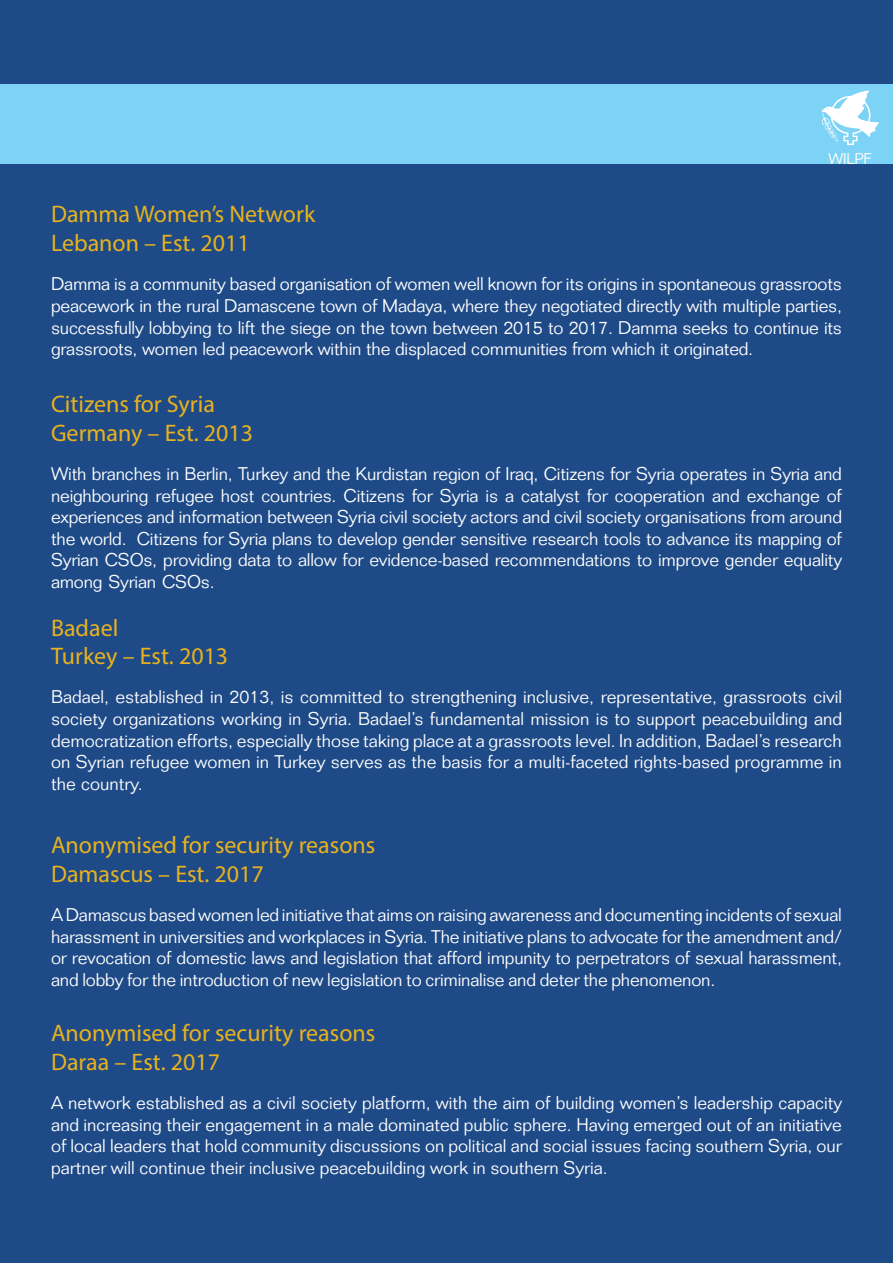
<style>
.page{position:relative;width:893px;height:1263px;background:#1e4a87}
.page>*{position:absolute;margin:0;border:0;box-sizing:border-box;transform-origin:0 0}
.t1{font:24px "Myriad Pro";color:#e8b21e}
.t2{font:300 18px/21.6px "Folio Std";letter-spacing:-.01em;color:#fff;text-align:justify}
.t3{font:300 15.3px "Folio Std";letter-spacing:-.015em;color:#fff}
</style>
<div class="page">
<div style="left:0;top:85px;width:893px;height:79px;background:#7cd3f6"></div>
<svg style="left:821px;top:90px;width:58px;height:55px"></svg>
<p class="t1" style="left:51px;top:199px;width:266px">Damma Women’s Network</p>
<p class="t1" style="left:51px;top:228px;width:200px">Lebanon – Est. 2011</p>
<p class="t3" style="left:829px;top:150px;width:45px">WILPF</p>
<p class="t2" style="left:51px;top:273px;width:792px">Damma is a community based organisation of women well known for its origins in spontaneous grassroots peacework in the rural Damascene town of Madaya, where they negotiated directly with multiple parties, successfully lobbying to lift the siege on the town between 2015 to 2017. Damma seeks to continue its grassroots, women led peacework within the displaced communities from which it originated.</p>
<p class="t1" style="left:51px;top:389px;width:165px">Citizens for Syria</p>
<p class="t1" style="left:51px;top:418px;width:204px">Germany – Est. 2013</p>
<p class="t2" style="left:51px;top:463px;width:792px">With branches in Berlin, Turkey and the Kurdistan region of Iraq, Citizens for Syria operates in Syria and neighbouring refugee host countries. Citizens for Syria is a catalyst for cooperation and exchange of experiences and information between Syria civil society actors and civil society organisations from around the world. Citizens for Syria plans to develop gender sensitive research tools to advance its mapping of Syrian CSOs, providing data to allow for evidence-based recommendations to improve gender equality among Syrian CSOs.</p>
<p class="t1" style="left:51px;top:613px;width:69px">Badael</p>
<p class="t1" style="left:51px;top:641px;width:179px">Turkey – Est. 2013</p>
<p class="t2" style="left:51px;top:686px;width:792px">Badael, established in 2013, is committed to strengthening inclusive, representative, grassroots civil society organizations working in Syria. Badael’s fundamental mission is to support peacebuilding and democratization efforts, especially those taking place at a grassroots level. In addition, Badael’s research on Syrian refugee women in Turkey serves as the basis for a multi-faceted rights-based programme in the country.</p>
<p class="t1" style="left:51px;top:830px;width:326px">Anonymised for security reasons</p>
<p class="t1" style="left:51px;top:859px;width:214px">Damascus – Est. 2017</p>
<p class="t2" style="left:51px;top:904px;width:792px">A Damascus based women led initiative that aims on raising awareness and documenting incidents of sexual harassment in universities and workplaces in Syria. The initiative plans to advocate for the amendment and/ or revocation of domestic laws and legislation that afford impunity to perpetrators of sexual harassment, and lobby for the introduction of new legislation to criminalise and deter the phenomenon.</p>
<p class="t1" style="left:51px;top:1018px;width:326px">Anonymised for security reasons</p>
<p class="t1" style="left:51px;top:1047px;width:171px">Daraa – Est. 2017</p>
<p class="t2" style="left:51px;top:1092px;width:792px">A network established as a civil society platform, with the aim of building women’s leadership capacity and increasing their engagement in a male dominated public sphere. Having emerged out of an initiative of local leaders that hold community discussions on political and social issues facing southern Syria, our partner will continue their inclusive peacebuilding work in southern Syria.</p>
</div>
